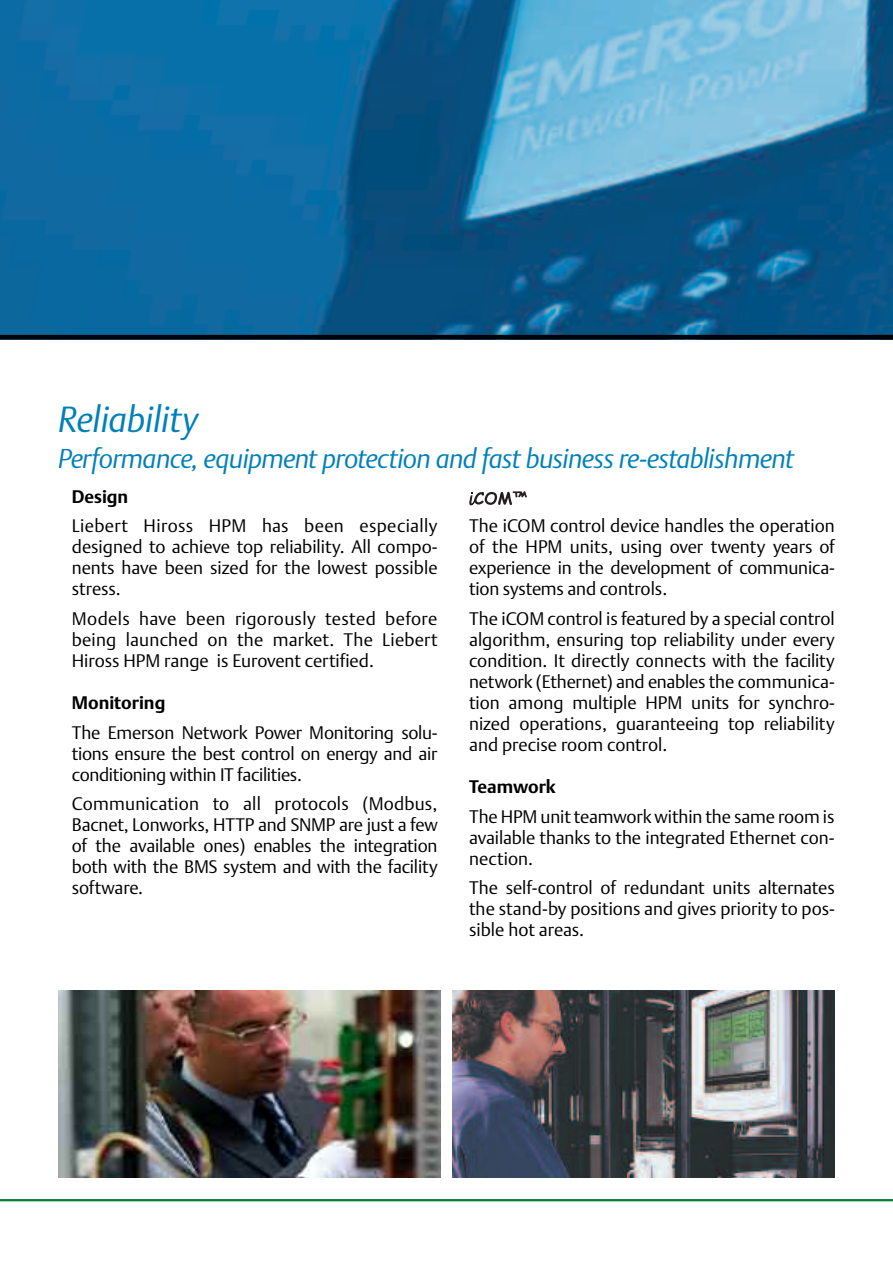
<style>
.page{position:relative;width:893px;height:1263px;background:#fff}
.page>*{position:absolute;margin:0;border:0;box-sizing:border-box;transform-origin:0 0}
.t1{font:italic 36px "DTL Argo T Light";letter-spacing:-.005em;color:#0080ba}
.t2{font:italic 27px "DTL Argo T Light";letter-spacing:-.025em;color:#0080ba}
.t3{font:18px/21px "DTL Argo T Light";letter-spacing:-.01em;color:#000;text-align:justify}
.t4{font:700 18px "DTL Argo T";color:#000}
</style>
<div class="page">
<img style="left:0;top:0;width:893px;height:335px">
<hr style="left:0;top:335px;width:893px;height:4px;background:#000">
<hr style="left:0;top:1199px;width:893px;height:2px;background:#008034">
<img style="left:453px;top:991px;width:382px;height:187px">
<img style="left:58px;top:991px;width:382px;height:187px">
<svg style="left:469px;top:491px;width:58px;height:14px"></svg>
<h1 class="t1" style="left:58px;top:398px;width:141px">Reliability</h1>
<h2 class="t2" style="left:58px;top:443px;width:737px">Performance, equipment protection and fast business re-establishment</h2>
<p class="t4" style="left:72px;top:486px;width:58px">Design</p>
<p class="t3" style="left:72px;top:516px;width:367px">Liebert Hiross HPM has been especially designed to achieve top reliability. All compo&shy;nents have been sized for the lowest possible stress.</p>
<p class="t3" style="left:72px;top:608px;width:367px">Models have been rigorously tested before being launched on the market. The Liebert Hiross HPM range is Eurovent certified.</p>
<p class="t4" style="left:72px;top:692px;width:95px">Monitoring</p>
<p class="t3" style="left:72px;top:722px;width:367px">The Emerson Network Power Monitoring solu&shy;tions ensure the best control on energy and air conditioning within IT facilities.</p>
<p class="t3" style="left:72px;top:793px;width:367px">Communication to all protocols (Modbus, Bacnet, Lonworks, HTTP and SNMP are just a few of the available ones) enables the integration both with the BMS system and with the facility software.</p>
<p class="t3" style="left:469px;top:516px;width:367px">The iCOM control device handles the operation of the HPM units, using over twenty years of experience in the development of communica&shy;tion systems and controls.</p>
<p class="t3" style="left:469px;top:608px;width:367px">The iCOM control is featured by a special control algorithm, ensuring top reliability under every condition. It directly connects with the facility network (Ethernet) and enables the communica&shy;tion among multiple HPM units for synchro&shy;nized operations, guaranteeing top reliability and precise room control.</p>
<p class="t4" style="left:469px;top:776px;width:88px">Teamwork</p>
<p class="t3" style="left:469px;top:806px;width:367px">The HPM unit teamwork within the same room is available thanks to the integrated Ethernet con&shy;nection.</p>
<p class="t3" style="left:469px;top:877px;width:367px">The self-control of redundant units alternates the stand-by positions and gives priority to pos&shy;sible hot areas.</p>
</div>
